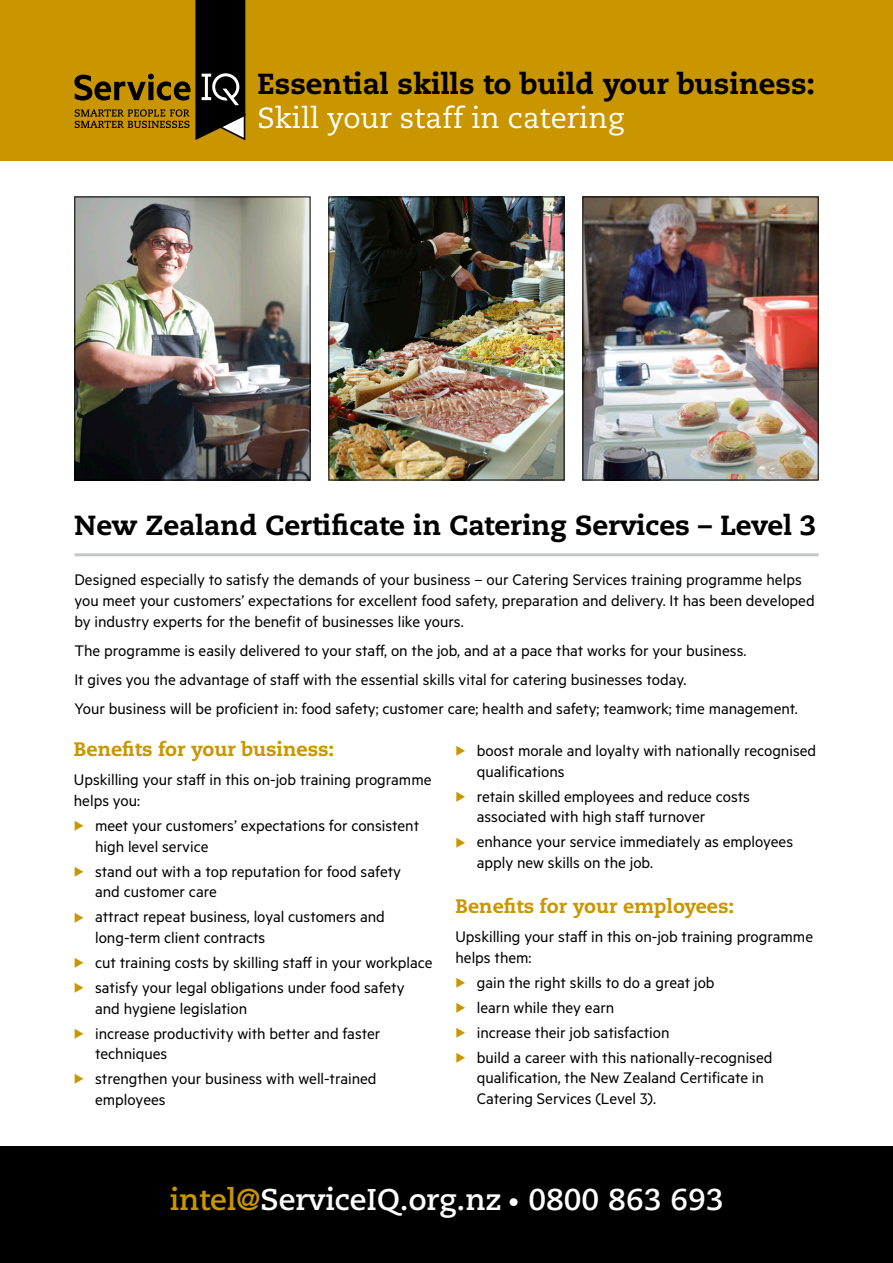
<style>
.page{position:relative;width:893px;height:1263px;background:#fff}
.page>*{position:absolute;margin:0;border:0;box-sizing:border-box;transform-origin:0 0}
.Body_text{font:700 30px "Caecilia LT Std";color:#fff}
.t1{font:800 28.95px "Caecilia LT Std";color:#000}
.t2{font:28.95px "Caecilia LT Std";color:#fff}
.Heading_1_new{font:800 27.6px "Caecilia LT Std";color:#000}
.Heading_2{font:800 19.5px "Caecilia LT Std";color:#ca9600}
.Body_text-2{font:17.25px/20.7px "Metric";color:#000}
.s1{color:#ca9600}
.s2{font-size:22.5px}
</style>
<div class="page">
<div style="left:0;top:1146px;width:893px;height:117px;background:#000"></div>
<hr style="left:74px;top:553px;width:745px;height:3px;background:#c6c7c9">
<div style="left:0;top:0;width:893px;height:161px;background:#ca9600"></div>
<svg style="left:74px;top:0;width:171px;height:140px"></svg>
<img style="left:76px;top:199px;width:232px;height:279px">
<div style="left:74px;top:197px;width:236px;height:283px;border:1px solid #000"></div>
<img style="left:330px;top:199px;width:232px;height:279px">
<div style="left:328px;top:197px;width:236px;height:283px;border:1px solid #000"></div>
<img style="left:584px;top:199px;width:233px;height:279px">
<div style="left:582px;top:197px;width:237px;height:283px;border:1px solid #000"></div>
<p class="t1" style="left:258px;top:66px;width:559px">Essential skills to build your business:</p>
<p class="t2" style="left:258px;top:101px;width:368px">Skill your staff in catering</p>
<p class="Heading_1_new" style="left:74px;top:508px;width:744px">New Zealand Certificate in Catering Services – Level 3</p>
<p class="Body_text-2" style="left:74px;top:569px;width:742px">Designed especially to satisfy the demands of your business – our Catering Services training programme helps you meet your customers’ expectations for excellent food safety, preparation and delivery. It has been developed by industry experts for the benefit of businesses like yours.</p>
<p class="Body_text-2" style="left:74px;top:640px;width:673px">The programme is easily delivered to your staff, on the job, and at a pace that works for your business.</p>
<p class="Body_text-2" style="left:74px;top:669px;width:613px">It gives you the advantage of staff with the essential skills vital for catering businesses today.</p>
<p class="Body_text-2" style="left:74px;top:698px;width:725px">Your business will be proficient in: food safety; customer care; health and safety; teamwork; time management.</p>
<p class="Heading_2" style="left:74px;top:737px;width:262px">Benefits for your business:</p>
<p class="Body_text-2" style="left:74px;top:769px;width:359px">Upskilling your staff in this on-job training programme helps you:</p>
<p class="Body_text-2" style="left:95px;top:815px;width:326px;text-indent:-21px"><span class="s1">◆</span> meet your customers’ expectations for consistent high level service</p>
<p class="Body_text-2" style="left:95px;top:860px;width:307px;text-indent:-21px"><span class="s1">◆</span> stand out with a top reputation for food safety and customer care</p>
<p class="Body_text-2" style="left:95px;top:906px;width:291px;text-indent:-21px"><span class="s1">◆</span> attract repeat business, loyal customers and long-term client contracts</p>
<p class="Body_text-2" style="left:74px;top:952px;width:360px"><span class="s1">◆</span> cut training costs by skilling staff in your workplace</p>
<p class="Body_text-2" style="left:95px;top:976px;width:311px;text-indent:-21px"><span class="s1">◆</span> satisfy your legal obligations under food safety and hygiene legislation</p>
<p class="Body_text-2" style="left:95px;top:1022px;width:287px;text-indent:-21px"><span class="s1">◆</span> increase productivity with better and faster techniques</p>
<p class="Body_text-2" style="left:95px;top:1068px;width:283px;text-indent:-21px"><span class="s1">◆</span> strengthen your business with well-trained employees</p>
<p class="Body_text-2" style="left:477px;top:740px;width:341px;text-indent:-21px"><span class="s1">◆</span> boost morale and loyalty with nationally recognised qualifications</p>
<p class="Body_text-2" style="left:477px;top:785px;width:275px;text-indent:-21px"><span class="s1">◆</span> retain skilled employees and reduce costs associated with high staff turnover</p>
<p class="Body_text-2" style="left:477px;top:831px;width:318px;text-indent:-21px"><span class="s1">◆</span> enhance your service immediately as employees apply new skills on the job.</p>
<p class="Heading_2" style="left:455px;top:894px;width:280px">Benefits for your employees:</p>
<p class="Body_text-2" style="left:455px;top:926px;width:359px">Upskilling your staff in this on-job training programme helps them:</p>
<p class="Body_text-2" style="left:455px;top:971px;width:261px"><span class="s1">◆</span> gain the right skills to do a great job</p>
<p class="Body_text-2" style="left:455px;top:996px;width:160px"><span class="s1">◆</span> learn while they earn</p>
<p class="Body_text-2" style="left:455px;top:1021px;width:216px"><span class="s1">◆</span> increase their job satisfaction</p>
<p class="Body_text-2" style="left:477px;top:1046px;width:297px;text-indent:-21px"><span class="s1">◆</span> build a career with this nationally-recognised qualification, the New Zealand Certificate in<br>Catering Services (Level 3).</p>
<p class="Body_text" style="left:170px;top:1182px;width:555px"><span class="s1">intel@</span>ServiceIQ.org.nz <span class="s2">•</span> 0800 863 693</p>
</div>
